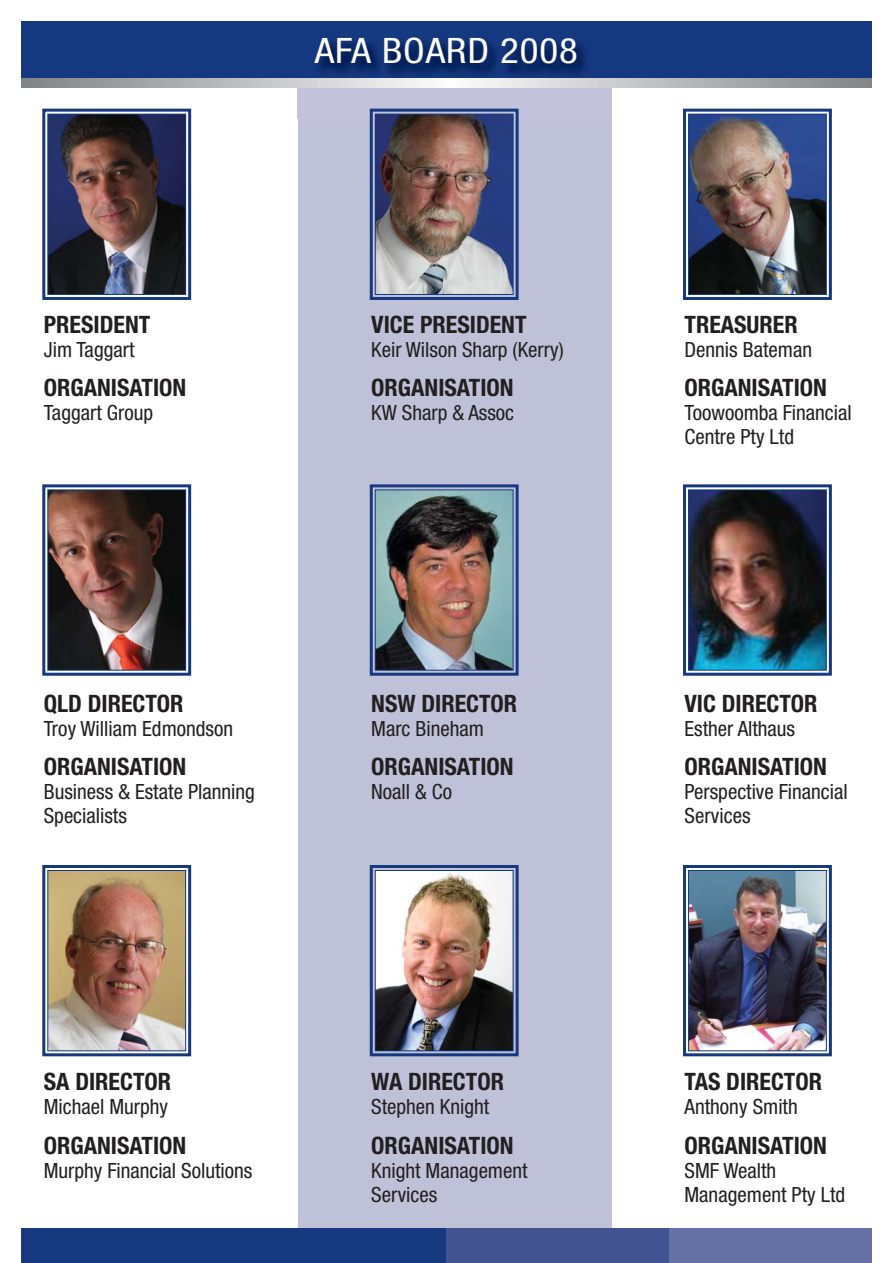
<style>
.page{position:relative;width:893px;height:1263px;background:#fff}
.page>*{position:absolute;margin:0;border:0;box-sizing:border-box;transform-origin:0 0}
.t1{font:condensed 35.1px "Helvetica Neue";letter-spacing:.025em;color:#fff;scale:1.11 1}
.t2{font:700 condensed 24px "Helvetica Neue";color:#231f20}
.t3{font:condensed 21px/24px "Helvetica Neue";color:#231f20}
</style>
<div class="page">
<div style="left:298px;top:74px;width:314px;height:1171px;background:#bfc1d9"></div>
<div style="left:21px;top:22px;width:850px;height:59px;background:#15387f"></div>
<img style="left:21px;top:27px;width:851px;height:92px">
<svg style="left:21px;top:79px;width:850px;height:8px;background:#bdbec0"></svg>
<div style="left:21px;top:1229px;width:443px;height:34px;background:#15387f"></div>
<div style="left:446px;top:1229px;width:226px;height:34px;background:#415390"></div>
<div style="left:669px;top:1229px;width:202px;height:34px;background:#6770a4"></div>
<img style="left:49px;top:116px;width:135px;height:177px">
<div style="left:42px;top:109px;width:149px;height:191px;border:3px solid #15387f"></div>
<div style="left:47px;top:114px;width:139px;height:181px;border:1px solid #15387f"></div>
<img style="left:377px;top:116px;width:135px;height:177px">
<div style="left:370px;top:109px;width:149px;height:191px;border:3px solid #15387f"></div>
<div style="left:375px;top:114px;width:139px;height:181px;border:1px solid #15387f"></div>
<img style="left:690px;top:116px;width:135px;height:177px">
<div style="left:683px;top:109px;width:149px;height:191px;border:3px solid #15387f"></div>
<div style="left:688px;top:114px;width:139px;height:181px;border:1px solid #15387f"></div>
<img style="left:49px;top:491px;width:135px;height:178px">
<div style="left:42px;top:484px;width:149px;height:192px;border:3px solid #15387f"></div>
<div style="left:47px;top:489px;width:139px;height:182px;border:1px solid #15387f"></div>
<img style="left:377px;top:491px;width:135px;height:178px">
<div style="left:370px;top:484px;width:149px;height:192px;border:3px solid #15387f"></div>
<div style="left:375px;top:489px;width:139px;height:182px;border:1px solid #15387f"></div>
<img style="left:690px;top:491px;width:135px;height:178px">
<div style="left:683px;top:484px;width:149px;height:192px;border:3px solid #15387f"></div>
<div style="left:688px;top:489px;width:139px;height:182px;border:1px solid #15387f"></div>
<img style="left:49px;top:872px;width:135px;height:177px">
<div style="left:42px;top:865px;width:149px;height:191px;border:3px solid #15387f"></div>
<div style="left:47px;top:870px;width:139px;height:181px;border:1px solid #15387f"></div>
<img style="left:377px;top:872px;width:135px;height:177px">
<div style="left:370px;top:865px;width:149px;height:191px;border:3px solid #15387f"></div>
<div style="left:375px;top:870px;width:139px;height:181px;border:1px solid #15387f"></div>
<img style="left:690px;top:872px;width:135px;height:177px">
<div style="left:683px;top:865px;width:149px;height:191px;border:3px solid #15387f"></div>
<div style="left:688px;top:870px;width:139px;height:181px;border:1px solid #15387f"></div>
<p class="t2" style="left:44px;top:316px;width:108px">PRESIDENT</p>
<p class="t3" style="left:44px;top:339px;width:92px">Jim Taggart</p>
<p class="t2" style="left:44px;top:379px;width:144px">ORGANISATION</p>
<p class="t3" style="left:44px;top:403px;width:111px">Taggart Group</p>
<h1 class="t1" style="left:315px;top:38px;width:238px">AFA BOARD 2008</h1>
<p class="t2" style="left:371px;top:316px;width:157px">VICE PRESIDENT</p>
<p class="t3" style="left:371px;top:339px;width:194px">Keir Wilson Sharp (Kerry)</p>
<p class="t2" style="left:371px;top:379px;width:144px">ORGANISATION</p>
<p class="t3" style="left:371px;top:403px;width:144px">KW Sharp &amp; Assoc</p>
<p class="t2" style="left:44px;top:695px;width:141px">QLD DIRECTOR</p>
<p class="t3" style="left:44px;top:718px;width:191px">Troy William Edmondson</p>
<p class="t2" style="left:44px;top:758px;width:144px">ORGANISATION</p>
<p class="t3" style="left:44px;top:782px;width:212px">Business &amp; Estate Planning<br>Specialists</p>
<p class="t2" style="left:44px;top:1073px;width:129px">SA DIRECTOR</p>
<p class="t3" style="left:44px;top:1097px;width:126px">Michael Murphy</p>
<p class="t2" style="left:44px;top:1136px;width:144px">ORGANISATION</p>
<p class="t3" style="left:44px;top:1160px;width:210px">Murphy Financial Solutions</p>
<p class="t2" style="left:371px;top:695px;width:148px">NSW DIRECTOR</p>
<p class="t3" style="left:371px;top:718px;width:114px">Marc Bineham</p>
<p class="t2" style="left:371px;top:758px;width:144px">ORGANISATION</p>
<p class="t3" style="left:371px;top:782px;width:82px">Noall &amp; Co</p>
<p class="t2" style="left:371px;top:1073px;width:134px">WA DIRECTOR</p>
<p class="t3" style="left:371px;top:1097px;width:120px">Stephen Knight</p>
<p class="t2" style="left:371px;top:1136px;width:144px">ORGANISATION</p>
<p class="t3" style="left:371px;top:1160px;width:158px">Knight Management<br>Services</p>
<p class="t2" style="left:684px;top:316px;width:115px">TREASURER</p>
<p class="t3" style="left:684px;top:339px;width:129px">Dennis Bateman</p>
<p class="t2" style="left:684px;top:379px;width:144px">ORGANISATION</p>
<p class="t3" style="left:684px;top:403px;width:169px">Toowoomba Financial<br>Centre Pty Ltd</p>
<p class="t2" style="left:684px;top:695px;width:135px">VIC DIRECTOR</p>
<p class="t3" style="left:684px;top:718px;width:112px">Esther Althaus</p>
<p class="t2" style="left:684px;top:758px;width:144px">ORGANISATION</p>
<p class="t3" style="left:684px;top:782px;width:165px">Perspective Financial<br>Services</p>
<p class="t2" style="left:684px;top:1073px;width:139px">TAS DIRECTOR</p>
<p class="t3" style="left:684px;top:1097px;width:115px">Anthony Smith</p>
<p class="t2" style="left:684px;top:1136px;width:144px">ORGANISATION</p>
<p class="t3" style="left:684px;top:1160px;width:162px">SMF Wealth<br>Management Pty Ltd</p>
</div>
